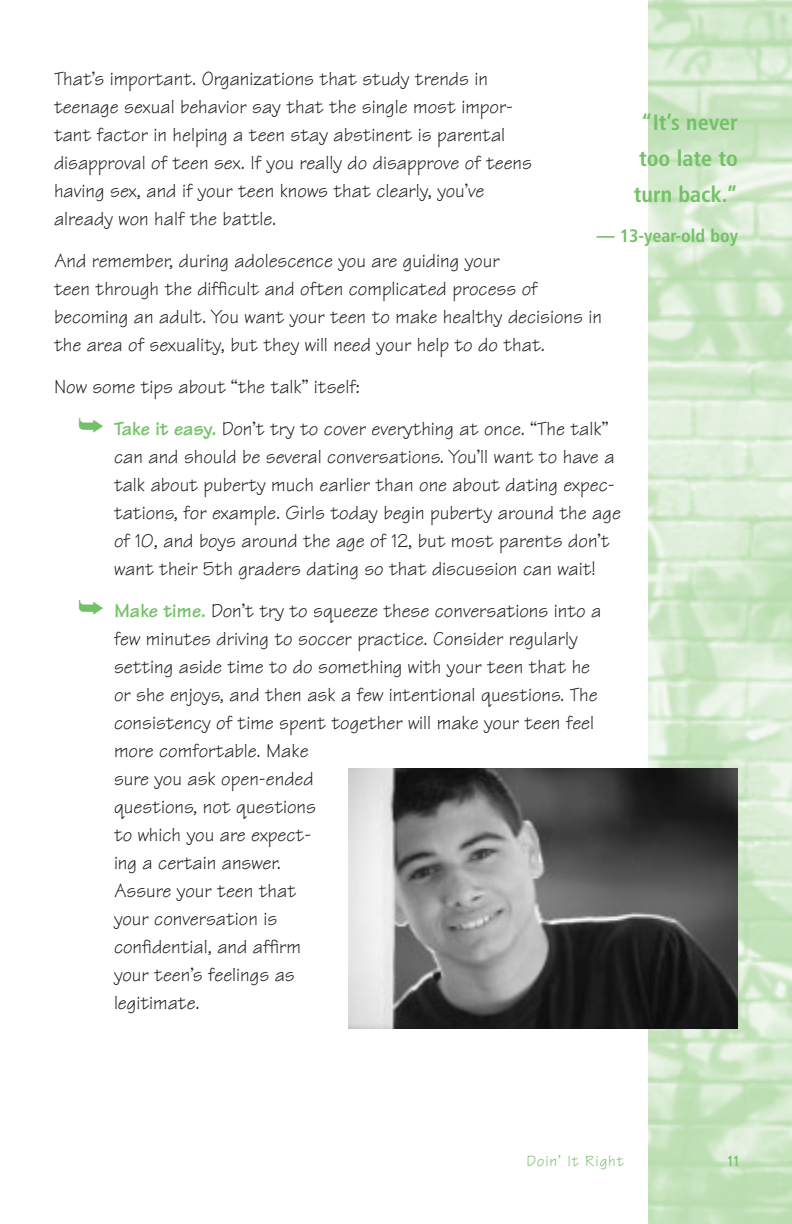
<style>
.page{position:relative;width:792px;height:1224px;background:#fff}
.page>*{position:absolute;margin:0;border:0;box-sizing:border-box;transform-origin:0 0}
.t1{font:700 condensed 22px/36px "Frutiger";color:#73c167;text-align:center}
.t2{font:20px/28px "Tekton";color:#231f1f}
.t3{font:700 condensed 18px "Frutiger";color:#73c167}
.t4{font:16px "Tekton";letter-spacing:.065em;color:#73c167}
.t5{font:700 16px "Tekton";color:#73c167}
.s1{color:#73c167}
.s2{font-weight:700;color:#73c167}
</style>
<div class="page">
<img style="left:648px;top:0;width:144px;height:1224px">
<img style="left:348px;top:768px;width:390px;height:261px">
<p class="t2" style="left:54px;top:68px;width:480px">That’s important. Organizations that study trends in teenage sexual behavior say that the single most impor&shy;tant factor in helping a teen stay abstinent is parental disapproval of teen sex. If you really do disapprove of teens having sex, and if your teen knows that clearly, you’ve already won half the battle.</p>
<p class="t2" style="left:54px;top:250px;width:550px">And remember, during adolescence you are guiding your<br>teen through the difficult and often complicated process of becoming an adult. You want your teen to make healthy decisions in the area of sexuality, but they will need your help to do that.</p>
<p class="t2" style="left:78px;top:369px;width:532px;line-height:42px;text-indent:-24px">Now some tips about “the talk” itself:<br><span class="s1">➥</span> <span class="s2">Take it easy.</span> Don’t try to cover everything at once. “The talk”</p>
<p class="t2" style="left:114px;top:446px;width:508px">can and should be several conversations. You’ll want to have a talk about puberty much earlier than one about dating expec&shy;tations, for example. Girls today begin puberty around the age of 10, and boys around the age of 12, but most parents don’t want their 5th graders dating so that discussion can wait!</p>
<p class="t2" style="left:114px;top:600px;width:489px;text-indent:-36px"><span class="s1">➥</span> <span class="s2">Make time.</span> Don’t try to squeeze these conversations into a few minutes driving to soccer practice. Consider regularly setting aside time to do something with your teen that he or she enjoys, and then ask a few intentional questions. The consistency of time spent together will make your teen feel more comfortable. Make<br>sure you ask open-ended<br>questions, not questions<br>to which you are expect-<br>ing a certain answer.<br>Assure your teen that<br>your conversation is<br>confidential, and affirm<br>your teen’s feelings as<br>legitimate.</p>
<p class="t1" style="left:634px;top:106px;width:106px">“It’s never too late to turn back.”</p>
<p class="t3" style="left:597px;top:229px;width:143px">— 13-year-old boy</p>
<p class="t4" style="left:527px;top:1155px;width:99px">Doin’ It Right</p>
<p class="t5" style="left:728px;top:1155px;width:13px">11</p>
</div>
